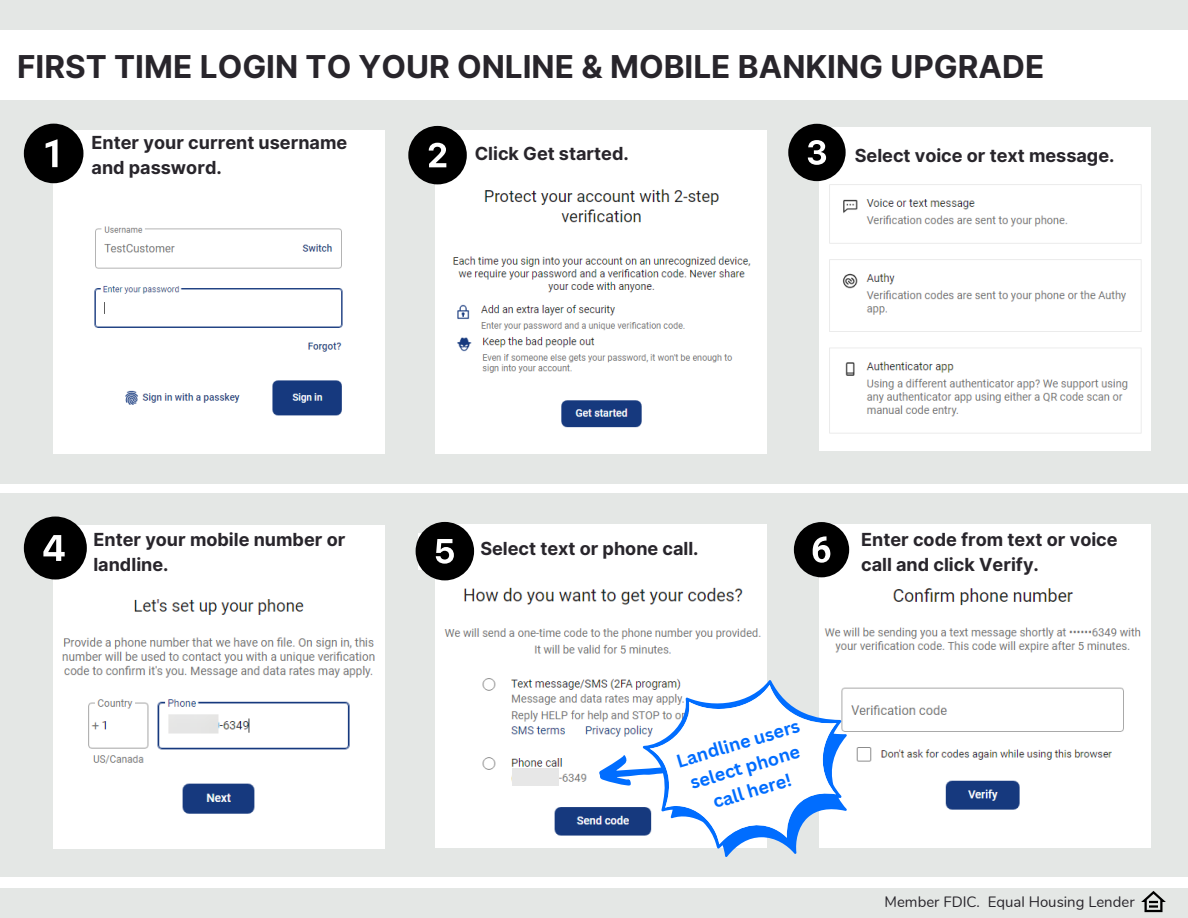
<style>
.page{position:relative;width:1188px;height:918px;background:#fff}
.page>*{position:absolute;margin:0;border:0;box-sizing:border-box;transform-origin:0 0}
.t1{font:700 31.5px "Inter";color:#28252b}
.t2{font:700 18px/24.8px "Inter";color:#28252b}
.t3{font:700 18px/24.8px "Canva Sans";color:#006dff;text-align:center}
.t4{font:14.85px "Nunito";color:#28252b}
</style>
<div class="page">
<div style="left:0;top:494px;width:1188px;height:383px;background:#e4e7e5"></div>
<div style="left:0;top:100px;width:1188px;height:384px;background:#e4e7e5"></div>
<div style="left:0;top:888px;width:1188px;height:30px;background:#e4e7e5"></div>
<div style="left:0;top:0;width:1188px;height:30px;background:#e4e7e5"></div>
<svg style="left:1141px;top:891px;width:25px;height:21px"></svg>
<div style="left:54px;top:130px;width:331px;height:324px;background:#fff"></div>
<div style="left:819px;top:127px;width:331px;height:324px;background:#fff"></div>
<div style="left:436px;top:130px;width:331px;height:324px;background:#fff"></div>
<div style="left:54px;top:525px;width:331px;height:324px;background:#fff"></div>
<div style="left:436px;top:524px;width:331px;height:324px;background:#fff"></div>
<div style="left:819px;top:524px;width:331px;height:324px;background:#fff"></div>
<img style="left:83px;top:149px;width:260px;height:267px">
<svg style="left:24px;top:124px;width:59px;height:59px"></svg>
<svg style="left:24px;top:517px;width:63px;height:63px"></svg>
<svg style="left:416px;top:522px;width:58px;height:58px"></svg>
<svg style="left:794px;top:522px;width:55px;height:55px"></svg>
<img style="left:441px;top:184px;width:310px;height:244px">
<svg style="left:408px;top:126px;width:59px;height:58px"></svg>
<img style="left:829px;top:184px;width:313px;height:250px">
<svg style="left:788px;top:124px;width:58px;height:57px"></svg>
<img style="left:62px;top:599px;width:313px;height:215px">
<img style="left:444px;top:587px;width:317px;height:249px">
<img style="left:824px;top:588px;width:317px;height:222px">
<div style="left:512px;top:768px;width:47px;height:18px;background:#e7e7e7"></div>
<svg style="left:599px;top:680px;width:248px;height:177px"></svg>
<p class="t1" style="left:17px;top:48px;width:1029px">FIRST TIME LOGIN TO YOUR ONLINE &amp; MOBILE BANKING UPGRADE</p>
<h2 class="t2" style="left:92px;top:130px;width:257px">Enter your current username and password.</h2>
<p class="t2" style="left:475px;top:141px;width:156px">Click Get started.</p>
<h2 class="t2" style="left:855px;top:143px;width:261px">Select voice or text message.</h2>
<p class="t2" style="left:93px;top:527px;width:254px">Enter your mobile number or landline.</p>
<p class="t2" style="left:480px;top:536px;width:220px">Select text or phone call.</p>
<p class="t2" style="left:861px;top:527px;width:258px">Enter code from text or voice call and click Verify.</p>
<p class="t3" style="left:673px;top:749px;width:129px;rotate:-16deg">Landline users select phone call here!</p>
<h1 class="t4" style="left:885px;top:892px;width:252px">Member FDIC. Equal Housing Lender</h1>
</div>
